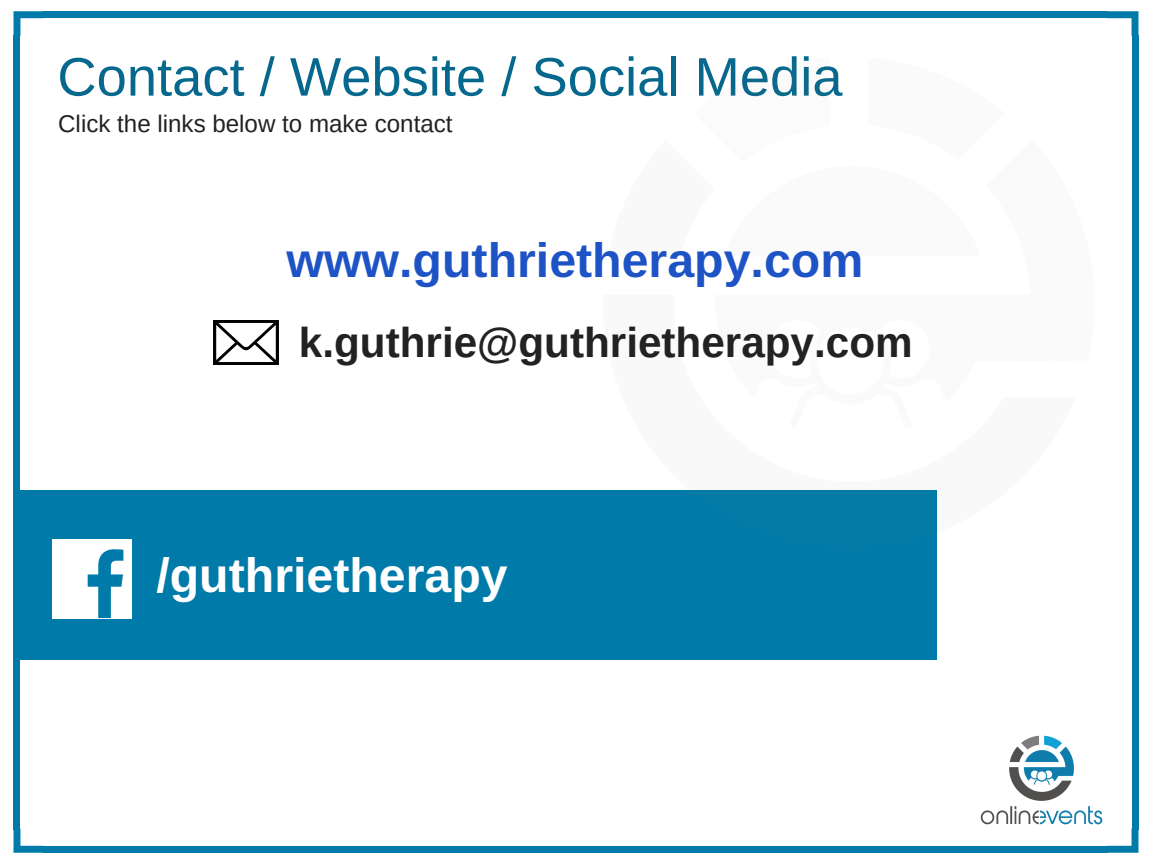
<style>
.page{position:relative;width:1152px;height:864px;background:#fff}
.page>*{position:absolute;margin:0;border:0;box-sizing:border-box;transform-origin:0 0}
.t1{font:54.3px "Arimo";color:#06688c}
.t2{font:700 48.3px "Arimo";color:#1e53c6}
.t3{font:700 48.3px "Arimo";color:#fff}
.t4{font:700 42.3px "Arimo";color:#222}
.t5{font:24.15px "Arimo";color:#222}
</style>
<div class="page">
<svg style="left:14px;top:11px;width:30px;height:25px"></svg>
<div style="left:14px;top:35px;width:6px;height:795px;background:#007ba9"></div>
<svg style="left:14px;top:829px;width:30px;height:24px"></svg>
<div style="left:43px;top:846px;width:1065px;height:7px;background:#007ba9"></div>
<svg style="left:1107px;top:829px;width:31px;height:24px"></svg>
<div style="left:1132px;top:35px;width:7px;height:795px;background:#007ba9"></div>
<div style="left:43px;top:11px;width:1065px;height:7px;background:#007ba9"></div>
<svg style="left:1107px;top:11px;width:31px;height:25px"></svg>
<div style="left:14px;top:490px;width:923px;height:170px;background:#007ba9"></div>
<img style="left:980px;top:735px;width:123px;height:90px">
<div style="left:52px;top:539px;width:80px;height:80px;background:#fff"></div>
<svg style="left:88px;top:549px;width:35px;height:69px"></svg>
<img style="left:214px;top:321px;width:65px;height:43px">
<h1 class="t1" style="left:57px;top:46px;width:787px">Contact / Website / Social Media</h1>
<p class="t5" style="left:58px;top:110px;width:396px">Click the links below to make contact</p>
<h2 class="t2" style="left:287px;top:233px;width:578px">www.guthrietherapy.com</h2>
<h3 class="t4" style="left:299px;top:318px;width:615px">k.guthrie@guthrietherapy.com</h3>
<h2 class="t3" style="left:156px;top:548px;width:353px">/guthrietherapy</h2>
</div>
